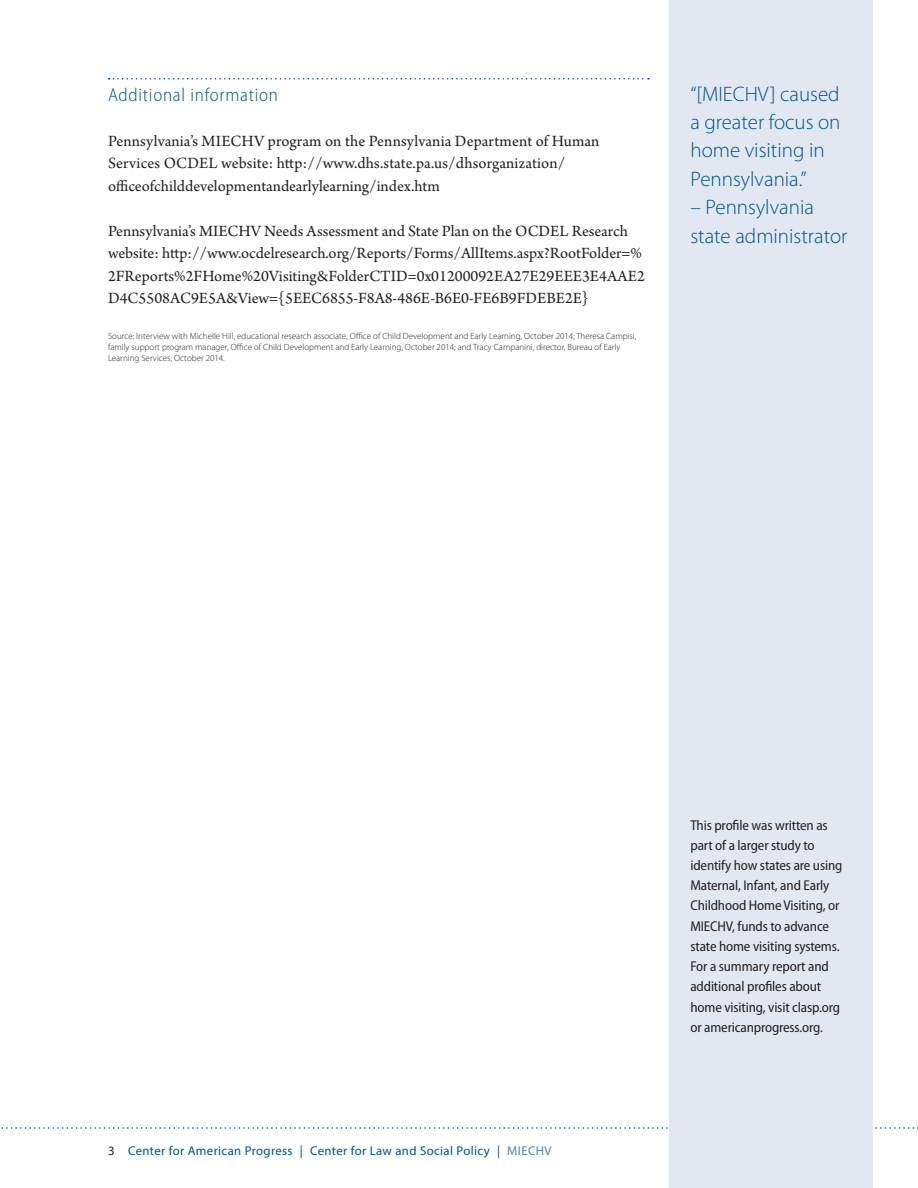
<style>
.page{position:relative;width:918px;height:1188px;background:#fff}
.page>*{position:absolute;margin:0;border:0;box-sizing:border-box;transform-origin:0 0}
.t1{font:300 21px/28.5px "Myriad Pro";color:#005187}
.t2{font:300 semi-condensed 18.75px "Myriad Pro";letter-spacing:.04em;color:#005187}
.t3{font:16.5px/22.5px "Arno Pro";color:#231f20}
.t4{font:semi-condensed 14.25px/20.2px "Myriad Pro";letter-spacing:-.01em;color:#231f20}
.t5{font:12.75px "Myriad Pro";letter-spacing:.03em;color:#005187}
.t6{font:300 9px/10.8px "Myriad Pro";color:#231f20}
.s1{color:#231f20}
.s2{color:#5083af}
</style>
<div class="page">
<svg style="left:1px;top:1127px;width:917px;height:2px"></svg>
<div style="left:669px;top:0;width:204px;height:1188px;background:#e2e8f1"></div>
<svg style="left:109px;top:78px;width:540px;height:2px"></svg>
<p class="t2" style="left:108px;top:84px;width:172px">Additional information</p>
<p class="t3" style="left:108px;top:130px;width:493px">Pennsylvania’s MIECHV program on the Pennsylvania Department of Human<br>Services OCDEL website: http://www.dhs.state.pa.us/dhsorganization/ officeofchilddevelopmentandearlylearning/index.htm</p>
<p class="t3" style="left:108px;top:220px;width:538px">Pennsylvania’s MIECHV Needs Assessment and State Plan on the OCDEL Research website: http://www.ocdelresearch.org/Reports/Forms/AllItems.aspx?RootFolder=% 2FReports%2FHome%20Visiting&amp;FolderCTID=0x01200092EA27E29EEE3E4AAE2<br>D4C5508AC9E5A&amp;View={5EEC6855-F8A8-486E-B6E0-FE6B9FDEBE2E}</p>
<p class="t6" style="left:108px;top:331px;width:530px">Source: Interview with Michelle Hill, educational research associate, Office of Child Development and Early Learning, October 2014; Theresa Campisi, family support program manager, Office of Child Development and Early Learning, October 2014; and Tracy Campanini, director, Bureau of Early<br>Learning Services, October 2014.</p>
<p class="t1" style="left:690px;top:79px;width:152px">“[MIECHV] caused a greater focus on home visiting in<br>Pennsylvania.”</p>
<p class="t1" style="left:690px;top:193px;width:158px">– Pennsylvania state administrator</p>
<p class="t5" style="left:108px;top:1143px;width:445px"><span class="s1">3</span> Center for American Progress | Center for Law and Social Policy | <span class="s2">MIECHV</span></p>
<p class="t4" style="left:690px;top:815px;width:154px">This profile was written as part of a larger study to identify how states are using<br>Maternal, Infant, and Early<br>Childhood Home Visiting, or<br>MIECHV, funds to advance state home visiting systems.<br>For a summary report and additional profiles about home visiting, visit clasp.org or americanprogress.org.</p>
</div>
